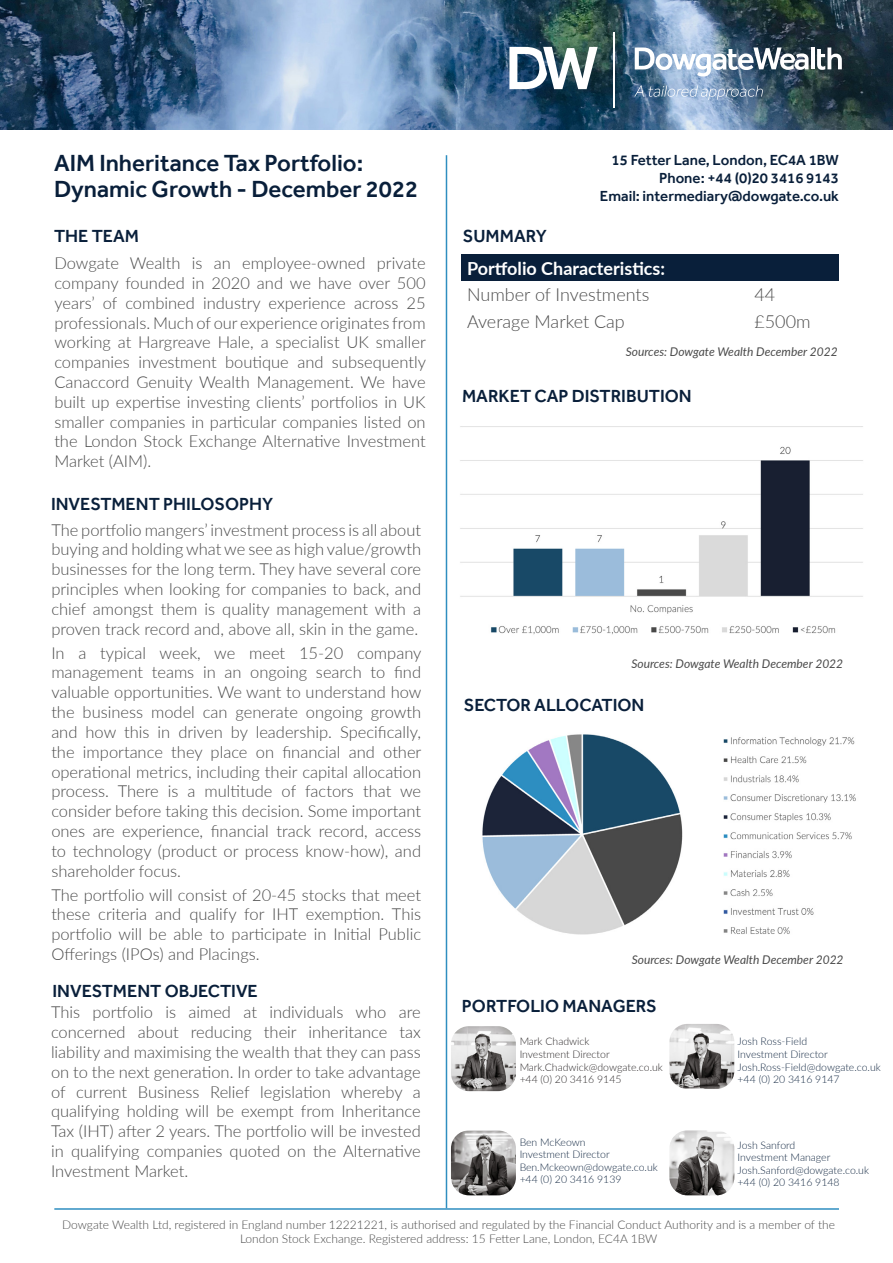
<style>
.page{position:relative;width:893px;height:1263px;background:#fff}
.page>*{position:absolute;margin:0;border:0;box-sizing:border-box;transform-origin:0 0}
._10_17_Reg_Left{font:500 24px "Effra";color:#091f3a}
.t1{font:500 18px "Effra";color:#091f3a}
.t2{font:300 18px "Lato";color:#4a4a4a}
.t3{font:700 18px "Lato";color:#fff}
.t4{font:300 16.5px/19.8px "Lato";color:#4a4a4a;text-align:justify}
._10_17_Reg_Left-2{font:500 15px "Effra";color:#091f3a}
.t5{font:300 12px/14.4px "Lato";color:#4a4a4a;text-align:center}
.t6{font:italic 12px "Lato";color:#4a4a4a}
.t7{font:300 10.5px/12.6px "Lato";color:#091f3a}
.t8{font:300 10.5px/12.6px "Lato";color:#231f20}
</style>
<div class="page">
<img style="left:0;top:0;width:893px;height:130px">
<hr style="left:54px;top:1208px;width:785px;height:2px;background:#2f8ec0">
<hr style="left:446px;top:155px;width:1px;height:1053px;background:#2f8ec0">
<div style="left:461px;top:254px;width:377px;height:27px;background:#091f3a"></div>
<img style="left:451px;top:1026px;width:65px;height:65px">
<img style="left:451px;top:1130px;width:65px;height:65px">
<img style="left:669px;top:1024px;width:65px;height:65px">
<img style="left:669px;top:1130px;width:65px;height:65px">
<img style="left:460px;top:426px;width:403px;height:209px">
<img style="left:482px;top:734px;width:374px;height:201px">
<hr style="left:613px;top:32px;width:2px;height:75px;background:#fff">
<hr style="left:811px;top:47px;width:4px;height:22px;background:#fff">
<svg style="left:817px;top:47px;width:25px;height:23px"></svg>
<svg style="left:635px;top:47px;width:173px;height:29px"></svg>
<svg style="left:509px;top:47px;width:89px;height:42px"></svg>
<svg style="left:634px;top:85px;width:129px;height:15px;background:#7d98b5"></svg>
<p class="_10_17_Reg_Left" style="left:54px;top:149px;width:311px">AIM Inheritance Tax Portfolio:</p>
<p class="_10_17_Reg_Left" style="left:54px;top:174px;width:366px">Dynamic Growth - December 2022</p>
<p class="t1" style="left:54px;top:225px;width:87px">THE TEAM</p>
<p class="t4" style="left:54px;top:253px;width:373px">Dowgate Wealth is an employee-owned private company founded in 2020 and we have over 500 years’ of combined industry experience across 25 professionals. Much of our experience originates from working at Hargreave Hale, a specialist UK smaller companies investment boutique and subsequently Canaccord Genuity Wealth Management. We have built up expertise investing clients’ portfolios in UK smaller companies in particular companies listed on the London Stock Exchange Alternative Investment Market (AIM).</p>
<p class="t1" style="left:51px;top:493px;width:224px">INVESTMENT PHILOSOPHY</p>
<p class="t4" style="left:51px;top:519px;width:371px">The portfolio mangers’ investment process is all about buying and holding what we see as high value/growth businesses for the long term. They have several core principles when looking for companies to back, and chief amongst them is quality management with a proven track record and, above all, skin in the game.</p>
<p class="t4" style="left:51px;top:642px;width:372px">In a typical week, we meet 15-20 company management teams in an ongoing search to find valuable opportunities. We want to understand how the business model can generate ongoing growth and how this in driven by leadership. Specifically, the importance they place on financial and other operational metrics, including their capital allocation process. There is a multitude of factors that we consider before taking this decision. Some important ones are experience, financial track record, access to technology (product or process know-how), and shareholder focus.</p>
<p class="t4" style="left:51px;top:884px;width:371px">The portfolio will consist of 20-45 stocks that meet these criteria and qualify for IHT exemption. This portfolio will be able to participate in Initial Public Offerings (IPOs) and Placings.</p>
<p class="t1" style="left:52px;top:980px;width:207px">INVESTMENT OBJECTIVE</p>
<p class="t4" style="left:51px;top:1002px;width:371px">This portfolio is aimed at individuals who are concerned about reducing their inheritance tax liability and maximising the wealth that they can pass on to the next generation. In order to take advantage of current Business Relief legislation whereby a qualifying holding will be exempt from Inheritance Tax (IHT) after 2 years. The portfolio will be invested in qualifying companies quoted on the Alternative Investment Market.</p>
<p class="t1" style="left:463px;top:225px;width:86px">SUMMARY</p>
<p class="_10_17_Reg_Left-2" style="left:612px;top:151px;width:229px">15 Fetter Lane, London, EC4A 1BW</p>
<p class="_10_17_Reg_Left-2" style="left:659px;top:169px;width:181px">Phone: +44 (0)20 3416 9143</p>
<p class="_10_17_Reg_Left-2" style="left:600px;top:187px;width:241px">Email: intermediary@dowgate.co.uk</p>
<p class="t3" style="left:467px;top:255px;width:200px">Portfolio Characteristics:</p>
<p class="t2" style="left:467px;top:282px;width:184px">Number of Investments</p>
<p class="t2" style="left:754px;top:282px;width:22px">44</p>
<p class="t2" style="left:467px;top:309px;width:159px">Average Market Cap</p>
<p class="t2" style="left:754px;top:309px;width:58px">£500m</p>
<p class="t6" style="left:626px;top:343px;width:213px">Sources: Dowgate Wealth December 2022</p>
<p class="t1" style="left:462px;top:386px;width:231px">MARKET CAP DISTRIBUTION</p>
<p class="t6" style="left:631px;top:655px;width:213px">Sources: Dowgate Wealth December 2022</p>
<p class="t1" style="left:464px;top:694px;width:182px">SECTOR ALLOCATION</p>
<p class="t6" style="left:632px;top:951px;width:213px">Sources: Dowgate Wealth December 2022</p>
<p class="t1" style="left:462px;top:995px;width:196px">PORTFOLIO MANAGERS</p>
<p class="t8" style="left:519px;top:1035px;width:145px">Mark Chadwick<br>Investment Director<br>Mark.Chadwick@dowgate.co.uk +44 (0) 20 3416 9145</p>
<p class="t7" style="left:519px;top:1135px;width:140px">Ben McKeown<br>Investment Director<br>Ben.Mckeown@dowgate.co.uk +44 (0) 20 3416 9139</p>
<p class="t7" style="left:737px;top:1035px;width:145px">Josh Ross-Field<br>Investment Director<br>Josh.Ross-Field@dowgate.co.uk +44 (0) 20 3416 9147</p>
<p class="t7" style="left:737px;top:1138px;width:133px">Josh Sanford<br>Investment Manager<br>Josh.Sanford@dowgate.co.uk +44 (0) 20 3416 9148</p>
<p class="t5" style="left:62px;top:1217px;width:774px">Dowgate Wealth Ltd, registered in England number 12221221, is authorised and regulated by the Financial Conduct Authority and is a member of the<br>London Stock Exchange. Registered address: 15 Fetter Lane, London, EC4A 1BW</p>
</div>
